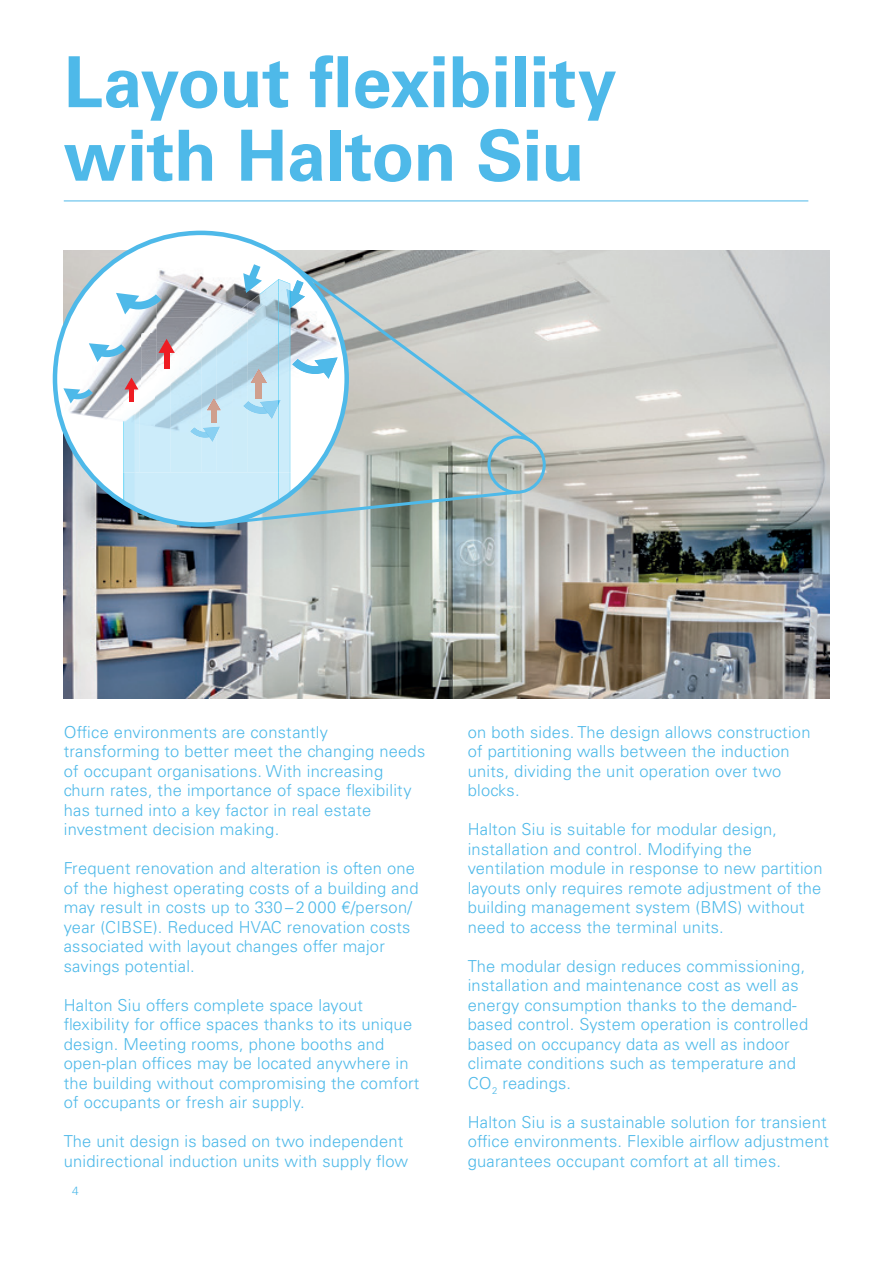
<style>
.page{position:relative;width:893px;height:1263px;background:#fff}
.page>*{position:absolute;margin:0;border:0;box-sizing:border-box;transform-origin:0 0}
.Otsikko_sininen{font:700 70.5px/73.5px "Univers LT Std";letter-spacing:-.005em;color:#4eb9e9}
.Leipis_sininen_pieni{font:300 16.5px/19.5px "Univers LT Std";letter-spacing:.015em;color:#4eb9e9}
.t1{font:300 12px "Univers LT Std";color:#4eb9e9}
</style>
<div class="page">
<img style="left:64px;top:250px;width:765px;height:449px">
<div style="left:487px;top:436px;width:59px;height:58px;border:3px solid #4eb9e9;border-radius:50%"></div>
<img style="left:61px;top:327px;width:3px;height:104px">
<img style="left:64px;top:240px;width:93px;height:93px">
<img style="left:157px;top:240px;width:107px;height:78px">
<img style="left:264px;top:247px;width:61px;height:32px">
<img style="left:157px;top:318px;width:46px;height:46px">
<img style="left:203px;top:318px;width:14px;height:10px">
<img style="left:64px;top:333px;width:77px;height:77px">
<img style="left:141px;top:333px;width:16px;height:44px">
<img style="left:64px;top:410px;width:59px;height:62px">
<img style="left:290px;top:446px;width:43px;height:26px">
<img style="left:248px;top:293px;width:42px;height:179px">
<img style="left:232px;top:304px;width:16px;height:168px">
<img style="left:217px;top:316px;width:15px;height:156px">
<img style="left:201px;top:361px;width:16px;height:111px">
<img style="left:170px;top:341px;width:31px;height:131px">
<img style="left:155px;top:378px;width:15px;height:94px">
<img style="left:140px;top:390px;width:15px;height:82px">
<img style="left:135px;top:390px;width:5px;height:82px">
<img style="left:259px;top:279px;width:17px;height:28px">
<img style="left:242px;top:307px;width:19px;height:14px">
<img style="left:224px;top:321px;width:19px;height:14px">
<img style="left:192px;top:338px;width:29px;height:23px">
<svg style="left:221px;top:335px;width:4px;height:4px"></svg>
<img style="left:178px;top:361px;width:14px;height:12px">
<img style="left:163px;top:372px;width:15px;height:12px">
<img style="left:149px;top:383px;width:15px;height:12px">
<img style="left:135px;top:395px;width:14px;height:11px">
<img style="left:256px;top:383px;width:6px;height:16px">
<img style="left:251px;top:369px;width:16px;height:14px">
<svg style="left:190px;top:398px;width:31px;height:44px"></svg>
<img style="left:207px;top:398px;width:14px;height:12px">
<img style="left:190px;top:427px;width:13px;height:11px">
<img style="left:203px;top:427px;width:17px;height:15px">
<img style="left:123px;top:402px;width:12px;height:70px">
<img style="left:240px;top:294px;width:20px;height:16px">
<img style="left:220px;top:309px;width:21px;height:16px">
<img style="left:186px;top:328px;width:31px;height:25px">
<svg style="left:217px;top:325px;width:4px;height:4px"></svg>
<img style="left:170px;top:352px;width:16px;height:13px">
<img style="left:154px;top:365px;width:16px;height:13px">
<img style="left:139px;top:377px;width:16px;height:13px">
<img style="left:124px;top:389px;width:15px;height:13px">
<svg style="left:243px;top:400px;width:33px;height:19px"></svg>
<div style="left:164px;top:351px;width:5px;height:17px;background:#ee1d23"></div>
<svg style="left:158px;top:339px;width:17px;height:14px"></svg>
<div style="left:129px;top:387px;width:5px;height:15px;background:#ee1d23"></div>
<svg style="left:125px;top:378px;width:13px;height:11px"></svg>
<svg style="left:243px;top:264px;width:19px;height:29px"></svg>
<svg style="left:116px;top:293px;width:45px;height:21px"></svg>
<svg style="left:89px;top:343px;width:37px;height:19px"></svg>
<svg style="left:63px;top:388px;width:30px;height:15px"></svg>
<hr style="left:64px;top:201px;width:744px;height:1px;background:#4eb9e9">
<svg style="left:276px;top:252px;width:260px;height:194px;background:#c5cccb"></svg>
<svg style="left:123px;top:472px;width:396px;height:56px;background:#aac2c7"></svg>
<p class="Otsikko_sininen" style="left:64px;top:46px;width:554px">Layout flexibility with Halton Siu</p>
<p class="Leipis_sininen_pieni" style="left:64px;top:722px;width:363px">Office environments are constantly transforming to better meet the changing needs of occupant organisations. With increasing churn rates, the importance of space flexibility has turned into a key factor in real estate investment decision making.</p>
<p class="Leipis_sininen_pieni" style="left:64px;top:859px;width:356px">Frequent renovation and alteration is often one of the highest operating costs of a building and may result in costs up to 330 – 2 000 €/person/ year (CIBSE). Reduced HVAC renovation costs associated with layout changes offer major savings potential.</p>
<p class="Leipis_sininen_pieni" style="left:64px;top:995px;width:357px">Halton Siu offers complete space layout flexibility for office spaces thanks to its unique design. Meeting rooms, phone booths and open-plan offices may be located anywhere in the building without compromising the comfort of occupants or fresh air supply.</p>
<p class="Leipis_sininen_pieni" style="left:64px;top:1132px;width:346px">The unit design is based on two independent unidirectional induction units with supply flow</p>
<p class="t1" style="left:72px;top:1184px;width:8px">4</p>
<p class="Leipis_sininen_pieni" style="left:468px;top:722px;width:344px">on both sides. The design allows construction of partitioning walls between the induction units, dividing the unit operation over two blocks.</p>
<p class="Leipis_sininen_pieni" style="left:468px;top:820px;width:356px">Halton Siu is suitable for modular design, installation and control. Modifying the ventilation module in response to new partition layouts only requires remote adjustment of the building management system (BMS) without need to access the terminal units.</p>
<p class="Leipis_sininen_pieni" style="left:468px;top:956px;width:342px">The modular design reduces commissioning, installation and maintenance cost as well as energy consumption thanks to the demand&shy;based control. System operation is controlled based on occupancy data as well as indoor climate conditions such as temperature and CO<sub>2</sub> readings.</p>
<p class="Leipis_sininen_pieni" style="left:468px;top:1112px;width:363px">Halton Siu is a sustainable solution for transient office environments. Flexible airflow adjustment guarantees occupant comfort at all times.</p>
</div>
